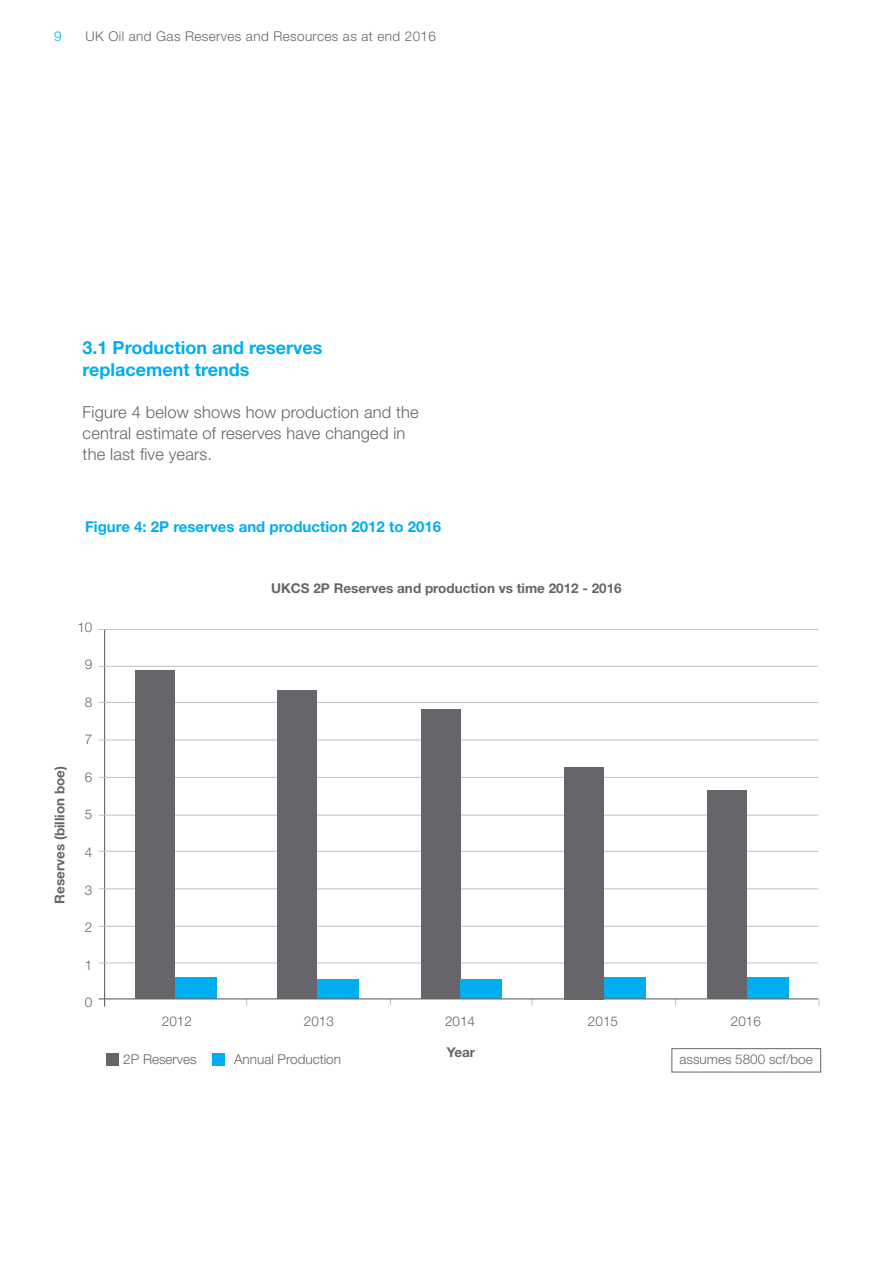
<style>
.page{position:relative;width:893px;height:1263px;background:#fff}
.page>*{position:absolute;margin:0;border:0;box-sizing:border-box;transform-origin:0 0}
.t1{font:700 18px/21.6px "Helvetica Neue";color:#00aeef}
.t2{font:300 16.5px/21px "Helvetica Neue";letter-spacing:.01em;color:#65656a}
.t3{font:700 15px "Helvetica Neue";color:#00aeef}
.t4{font:300 13.5px "Helvetica Neue";color:#65656a}
.t5{font:700 13.5px "Helvetica Neue";color:#65656a}
.t6{font:300 13.5px "Helvetica Neue";letter-spacing:.03em;color:#65656a}
.t7{font:300 13.5px "Helvetica Neue";color:#00aeef}
</style>
<div class="page">
<hr style="left:104px;top:629px;width:1px;height:377px;background:#65656a">
<hr style="left:99px;top:962px;width:719px;height:1px;background:#c3c0c2">
<hr style="left:99px;top:926px;width:719px;height:1px;background:#c3c0c2">
<hr style="left:99px;top:888px;width:719px;height:1px;background:#c3c0c2">
<hr style="left:99px;top:851px;width:719px;height:1px;background:#c3c0c2">
<hr style="left:99px;top:815px;width:719px;height:1px;background:#c3c0c2">
<hr style="left:99px;top:777px;width:719px;height:1px;background:#c3c0c2">
<hr style="left:99px;top:740px;width:719px;height:1px;background:#c3c0c2">
<hr style="left:99px;top:702px;width:719px;height:1px;background:#c3c0c2">
<hr style="left:99px;top:666px;width:719px;height:1px;background:#c3c0c2">
<hr style="left:99px;top:629px;width:719px;height:1px;background:#c3c0c2">
<div style="left:135px;top:671px;width:40px;height:328px;background:#65656a"></div>
<div style="left:277px;top:690px;width:40px;height:309px;background:#65656a"></div>
<div style="left:421px;top:709px;width:40px;height:290px;background:#65656a"></div>
<div style="left:564px;top:767px;width:40px;height:232px;background:#65656a"></div>
<div style="left:707px;top:790px;width:40px;height:209px;background:#65656a"></div>
<div style="left:175px;top:977px;width:42px;height:22px;background:#00aeef"></div>
<div style="left:317px;top:979px;width:41px;height:19px;background:#00aeef"></div>
<div style="left:461px;top:978px;width:41px;height:20px;background:#00aeef"></div>
<div style="left:604px;top:977px;width:41px;height:22px;background:#00aeef"></div>
<div style="left:747px;top:978px;width:41px;height:21px;background:#00aeef"></div>
<hr style="left:99px;top:998px;width:719px;height:1px;background:#65656a">
<div style="left:106px;top:1053px;width:13px;height:13px;background:#65656a"></div>
<div style="left:213px;top:1053px;width:12px;height:13px;background:#00aeef"></div>
<div style="left:671px;top:1048px;width:150px;height:24px;border:1px solid #65656a"></div>
<p class="t7" style="left:54px;top:28px;width:9px">9</p>
<p class="t6" style="left:85px;top:28px;width:352px">UK Oil and Gas Reserves and Resources as at end 2016</p>
<p class="t1" style="left:83px;top:337px;width:241px">3.1 Production and reserves replacement trends</p>
<p class="t2" style="left:83px;top:401px;width:338px">Figure 4 below shows how production and the central estimate of reserves have changed in the last five years.</p>
<p class="t3" style="left:85px;top:518px;width:357px">Figure 4: 2P reserves and production 2012 to 2016</p>
<p class="t5" style="left:51px;top:904px;width:140px;rotate:-90deg">Reserves (billion boe)</p>
<p class="t4" style="left:77px;top:619px;width:17px">10</p>
<p class="t4" style="left:85px;top:656px;width:9px">9</p>
<p class="t4" style="left:85px;top:694px;width:9px">8</p>
<p class="t4" style="left:85px;top:731px;width:9px">7</p>
<p class="t4" style="left:85px;top:769px;width:9px">6</p>
<p class="t4" style="left:85px;top:806px;width:9px">5</p>
<p class="t4" style="left:85px;top:844px;width:9px">4</p>
<p class="t4" style="left:85px;top:881px;width:9px">3</p>
<p class="t4" style="left:85px;top:919px;width:9px">2</p>
<p class="t4" style="left:85px;top:956px;width:9px">1</p>
<p class="t4" style="left:85px;top:994px;width:9px">0</p>
<p class="t5" style="left:271px;top:580px;width:352px">UKCS 2P Reserves and production vs time 2012 - 2016</p>
<p class="t4" style="left:162px;top:1013px;width:32px">2012</p>
<p class="t4" style="left:304px;top:1013px;width:32px">2013</p>
<p class="t4" style="left:445px;top:1013px;width:32px">2014</p>
<p class="t4" style="left:588px;top:1013px;width:32px">2015</p>
<p class="t4" style="left:731px;top:1013px;width:32px">2016</p>
<p class="t5" style="left:447px;top:1044px;width:30px">Year</p>
<p class="t4" style="left:123px;top:1050px;width:75px">2P Reserves</p>
<p class="t4" style="left:234px;top:1050px;width:108px">Annual Production</p>
<p class="t4" style="left:679px;top:1050px;width:135px">assumes 5800 scf/boe</p>
</div>
